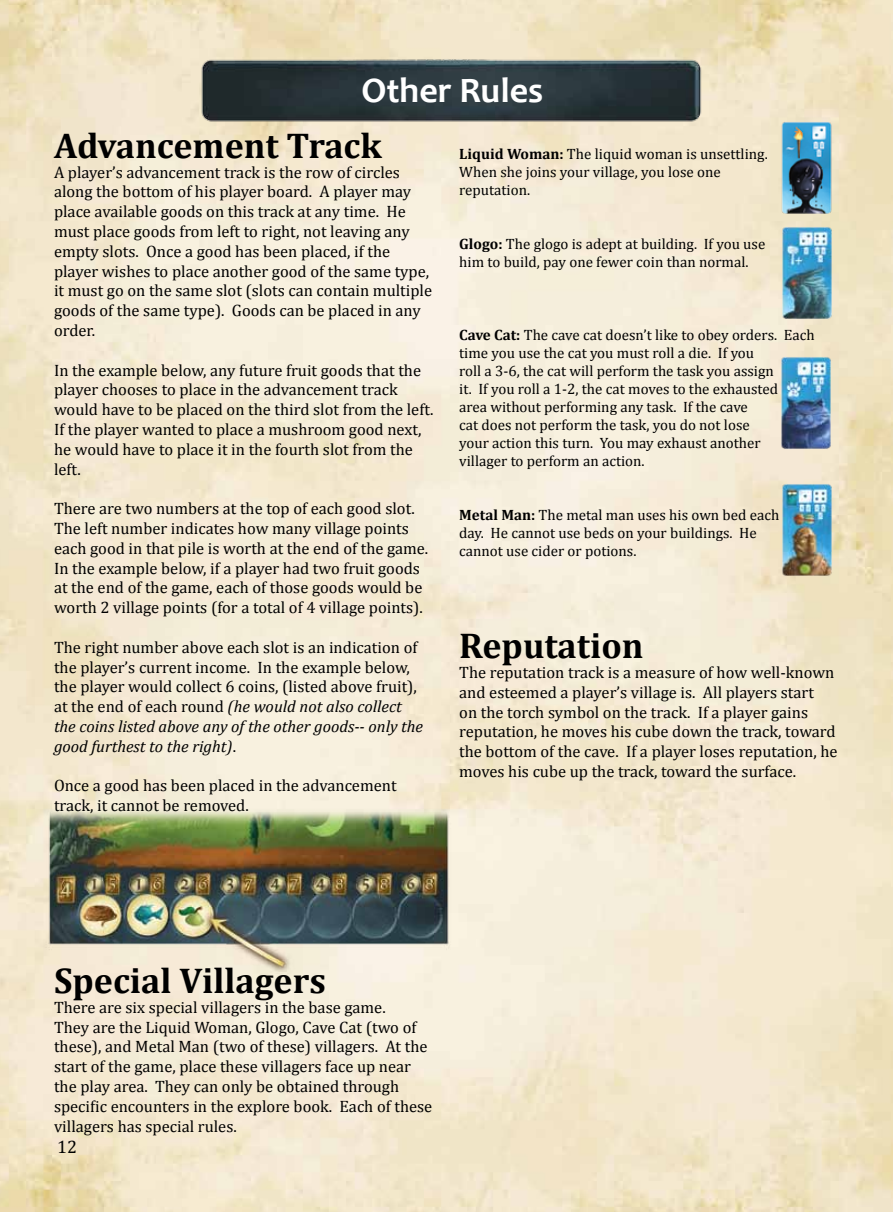
<style>
.page{position:relative;width:893px;height:1212px;background:#fff}
.page>*{position:absolute;margin:0;border:0;box-sizing:border-box;transform-origin:0 0}
.t1{font:700 36px "Cambria";color:#000}
.t2{font:700 36px "Candara";color:#fff}
.t3{font:18px "Cambria";color:#000}
.t4{font:16.5px/19.8px "Cambria";color:#000}
.t5{font:15px/18px "Cambria";color:#000}
.s1{font-style:italic}
.s2{font-weight:700}
</style>
<div class="page">
<img style="left:184px;top:54px;width:528px;height:73px">
<img style="left:36px;top:787px;width:423px;height:187px">
<img style="left:778px;top:355px;width:54px;height:94px">
<img style="left:779px;top:483px;width:54px;height:94px">
<img style="left:779px;top:121px;width:54px;height:94px">
<img style="left:779px;top:225px;width:54px;height:94px">
<h1 class="t2" style="left:361px;top:68px;width:183px">Other Rules</h1>
<h1 class="t1" style="left:54px;top:120px;width:329px">Advancement Track</h1>
<p class="t4" style="left:54px;top:162px;width:380px">A player’s advancement track is the row of circles along the bottom of his player board. A player may place available goods on this track at any time. He must place goods from left to right, not leaving any empty slots. Once a good has been placed, if the player wishes to place another good of the same type, it must go on the same slot (slots can contain multiple goods of the same type). Goods can be placed in any order.</p>
<p class="t4" style="left:54px;top:360px;width:381px">In the example below, any future fruit goods that the player chooses to place in the advancement track would have to be placed on the third slot from the left.<br>If the player wanted to place a mushroom good next, he would have to place it in the fourth slot from the left.</p>
<p class="t4" style="left:54px;top:498px;width:376px">There are two numbers at the top of each good slot.<br>The left number indicates how many village points each good in that pile is worth at the end of the game.<br>In the example below, if a player had two fruit goods at the end of the game, each of those goods would be worth 2 village points (for a total of 4 village points).</p>
<p class="t4" style="left:54px;top:637px;width:371px">The right number above each slot is an indication of the player’s current income. In the example below, the player would collect 6 coins, (listed above fruit), at the end of each round <span class="s1">(he would not also collect the coins listed above any of the other goods-- only the good furthest to the right)</span>.</p>
<p class="t4" style="left:54px;top:776px;width:344px">Once a good has been placed in the advancement track, it cannot be removed.</p>
<p class="t5" style="left:459px;top:145px;width:310px"><span class="s2">Liquid Woman:</span> The liquid woman is unsettling.<br>When she joins your village, you lose one reputation.</p>
<p class="t5" style="left:459px;top:235px;width:308px"><span class="s2">Glogo:</span> The glogo is adept at building. If you use him to build, pay one fewer coin than normal.</p>
<p class="t5" style="left:459px;top:325px;width:357px"><span class="s2">Cave Cat:</span> The cave cat doesn’t like to obey orders. Each time you use the cat you must roll a die. If you<br>roll a 3-6, the cat will perform the task you assign<br>it. If you roll a 1-2, the cat moves to the exhausted<br>area without performing any task. If the cave<br>cat does not perform the task, you do not lose<br>your action this turn. You may exhaust another<br>villager to perform an action.</p>
<p class="t5" style="left:459px;top:505px;width:322px"><span class="s2">Metal Man:</span> The metal man uses his own bed each day. He cannot use beds on your buildings. He cannot use cider or potions.</p>
<h1 class="t1" style="left:459px;top:620px;width:186px">Reputation</h1>
<p class="t4" style="left:459px;top:662px;width:380px">The reputation track is a measure of how well-known and esteemed a player’s village is. All players start<br>on the torch symbol on the track. If a player gains reputation, he moves his cube down the track, toward the bottom of the cave. If a player loses reputation, he moves his cube up the track, toward the surface.</p>
<h1 class="t1" style="left:54px;top:955px;width:273px">Special Villagers</h1>
<p class="t4" style="left:54px;top:997px;width:380px">There are six special villagers in the base game.<br>They are the Liquid Woman, Glogo, Cave Cat (two of these), and Metal Man (two of these) villagers. At the start of the game, place these villagers face up near the play area. They can only be obtained through specific encounters in the explore book. Each of these villagers has special rules.</p>
<p class="t3" style="left:57px;top:1136px;width:21px">12</p>
</div>
